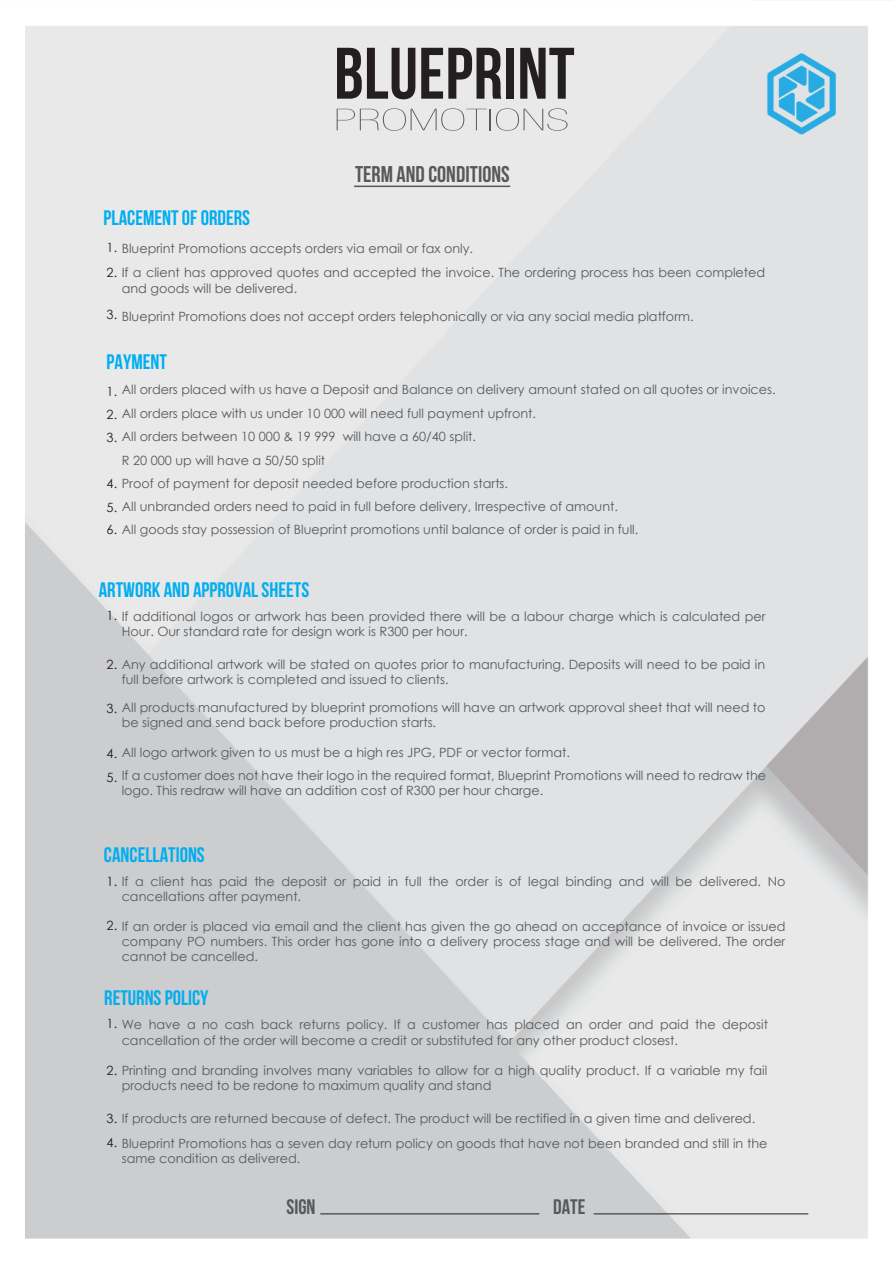
<style>
.page{position:relative;width:893px;height:1263px;background:#fff}
.page>*{position:absolute;margin:0;border:0;box-sizing:border-box;transform-origin:0 0}
.t1{font:700 22.8px "Bebas Neue";color:#57585a}
.t2{font:700 21px "Bebas Neue";color:#00aeef}
.t3{font:700 21px "Bebas Neue";color:#57585a}
.t4{font:12.75px/15.3px "Century Gothic";color:#57585a}
.t5{font:12.75px/23.5px "Century Gothic";color:#231f20}
.s1{color:#231f20}
</style>
<div class="page">
<img style="left:25px;top:26px;width:844px;height:1213px">
<svg style="left:337px;top:48px;width:78px;height:51px;background:#7a7778"></svg>
<svg style="left:421px;top:48px;width:80px;height:51px;background:#797778"></svg>
<div style="left:506px;top:48px;width:8px;height:51px;background:#231f20"></div>
<svg style="left:520px;top:48px;width:54px;height:51px;background:#7c7a7b"></svg>
<svg style="left:337px;top:108px;width:230px;height:23px;background:#d9d9db"></svg>
<hr style="left:320px;top:1213px;width:219px;height:1px;background:#231f20">
<hr style="left:594px;top:1213px;width:214px;height:1px;background:#231f20">
<hr style="left:354px;top:186px;width:156px;height:1px;background:#57585a">
<h2 class="t2" style="left:104px;top:206px;width:148px">PLACEMENT OF ORDERS</h2>
<h1 class="t1" style="left:355px;top:162px;width:156px">TERM AND CONDITIONS</h1>
<p class="t4" style="left:107px;top:241px;width:368px"><span class="s1">1.</span> Blueprint Promotions accepts orders via email or fax only.</p>
<p class="t4" style="left:122px;top:265px;width:645px;text-indent:-15px"><span class="s1">2.</span> If a client has approved quotes and accepted the invoice. The ordering process has been completed and goods will be delivered.</p>
<p class="t4" style="left:122px;top:308px;width:573px">Blueprint Promotions does not accept orders telephonically or via any social media platform.</p>
<p class="t5" style="left:107px;top:303px;width:12px">3.</p>
<h2 class="t2" style="left:107px;top:350px;width:62px">PAYMENT</h2>
<p class="t4" style="left:122px;top:381px;width:655px">All orders placed with us have a Deposit and Balance on delivery amount stated on all quotes or invoices.</p>
<p class="t5" style="left:107px;top:379px;width:12px">1.</p>
<p class="t4" style="left:107px;top:405px;width:431px"><span class="s1">2.</span> All orders place with us under 10 000 will need full payment upfront.</p>
<p class="t4" style="left:107px;top:429px;width:371px"><span class="s1">3.</span> All orders between 10 000 &amp; 19 999 will have a 60/40 split.</p>
<p class="t4" style="left:122px;top:453px;width:205px">R 20 000 up will have a 50/50 split</p>
<p class="t4" style="left:107px;top:475px;width:403px"><span class="s1">4.</span> Proof of payment for deposit needed before production starts.</p>
<p class="t4" style="left:107px;top:499px;width:513px"><span class="s1">5.</span> All unbranded orders need to paid in full before delivery, Irrespective of amount.</p>
<p class="t4" style="left:107px;top:521px;width:533px"><span class="s1">6.</span> All goods stay possession of Blueprint promotions until balance of order is paid in full.</p>
<h2 class="t2" style="left:99px;top:579px;width:212px">ARTWORK AND APPROVAL SHEETS</h2>
<p class="t4" style="left:122px;top:609px;width:645px;text-indent:-15px"><span class="s1">1.</span> If additional logos or artwork has been provided there will be a labour charge which is calculated per<br>Hour. Our standard rate for design work is R300 per hour.</p>
<p class="t4" style="left:122px;top:656px;width:645px;text-indent:-15px"><span class="s1">2.</span> Any additional artwork will be stated on quotes prior to manufacturing. Deposits will need to be paid in full before artwork is completed and issued to clients.</p>
<p class="t4" style="left:122px;top:699px;width:645px">All products manufactured by blueprint promotions will have an artwork approval sheet that will need to be signed and send back before production starts.</p>
<p class="t5" style="left:107px;top:696px;width:12px">3.</p>
<p class="t5" style="left:107px;top:741px;width:12px">4.<br>5.</p>
<p class="t4" style="left:122px;top:744px;width:450px">All logo artwork given to us must be a high res JPG, PDF or vector format.</p>
<p class="t4" style="left:122px;top:768px;width:646px">If a customer does not have their logo in the required format, Blueprint Promotions will need to redraw the logo. This redraw will have an addition cost of R300 per hour charge.</p>
<h2 class="t2" style="left:104px;top:843px;width:102px">CANCELLATIONS</h2>
<p class="t4" style="left:122px;top:873px;width:665px;text-indent:-15px"><span class="s1">1.</span> If a client has paid the deposit or paid in full the order is of legal binding and will be delivered. No cancellations after payment.</p>
<p class="t4" style="left:122px;top:918px;width:665px;text-align:justify;text-indent:-15px"><span class="s1">2.</span> If an order is placed via email and the client has given the go ahead on acceptance of invoice or issued company PO numbers. This order has gone into a delivery process stage and will be delivered. The order cannot be cancelled.</p>
<h2 class="t2" style="left:104px;top:986px;width:106px">RETURNS POLICY</h2>
<p class="t4" style="left:122px;top:1017px;width:648px">We have a no cash back returns policy. If a customer has placed an order and paid the deposit cancellation of the order will become a credit or substituted for any other product closest.</p>
<p class="t4" style="left:122px;top:1062px;width:647px;text-indent:-15px"><span class="s1">2.</span> Printing and branding involves many variables to allow for a high quality product. If a variable my fail products need to be redone to maximum quality and stand</p>
<p class="t4" style="left:107px;top:1111px;width:650px"><span class="s1">3.</span> If products are returned because of defect. The product will be rectified in a given time and delivered.</p>
<p class="t4" style="left:122px;top:1135px;width:647px;text-indent:-15px"><span class="s1">4.</span> Blueprint Promotions has a seven day return policy on goods that have not been branded and still in the same condition as delivered.</p>
<p class="t5" style="left:107px;top:1011px;width:12px">1.</p>
<h2 class="t3" style="left:287px;top:1195px;width:31px">SIGN</h2>
<h2 class="t3" style="left:553px;top:1195px;width:34px">DATE</h2>
</div>
